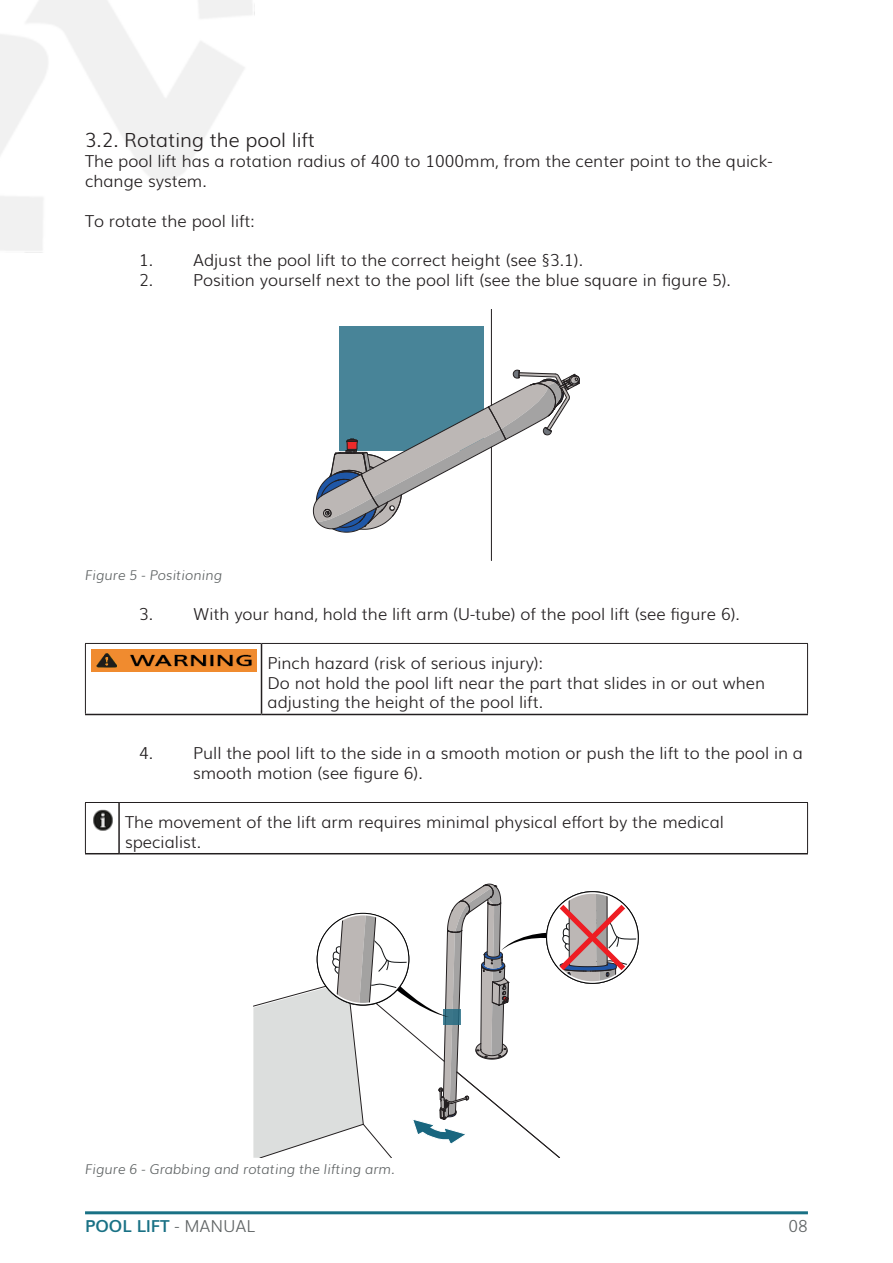
<style>
.page{position:relative;width:893px;height:1263px;background:#fff}
.page>*{position:absolute;margin:0;border:0;box-sizing:border-box;transform-origin:0 0}
.t1{font:300 19.5px "Muli";color:#231f20}
.t2{font:300 16.5px/19.8px "Muli";color:#231f20}
.t3{font:700 16.5px "Muli";color:#197185}
.t4{font:300 16.5px "Muli";color:#606465}
.t5{font:italic 300 13.5px "Muli";color:#606465}
.s1{font-weight:300;color:#606465}
</style>
<div class="page">
<div style="left:339px;top:326px;width:144px;height:125px;background:#488498"></div>
<svg style="left:313px;top:370px;width:267px;height:163px"></svg>
<hr style="left:491px;top:447px;width:1px;height:113px;background:#231f20">
<hr style="left:491px;top:309px;width:1px;height:96px;background:#231f20">
<hr style="left:261px;top:644px;width:1px;height:70px;background:#231f20">
<hr style="left:85px;top:714px;width:176px;height:1px;background:#231f20">
<hr style="left:261px;top:714px;width:547px;height:1px;background:#231f20">
<hr style="left:85px;top:643px;width:176px;height:1px;background:#231f20">
<hr style="left:85px;top:644px;width:1px;height:70px;background:#231f20">
<hr style="left:261px;top:643px;width:547px;height:1px;background:#231f20">
<hr style="left:807px;top:644px;width:1px;height:70px;background:#231f20">
<img style="left:91px;top:649px;width:165px;height:22px">
<hr style="left:118px;top:803px;width:2px;height:50px;background:#231f20">
<hr style="left:85px;top:853px;width:34px;height:1px;background:#231f20">
<hr style="left:119px;top:853px;width:689px;height:1px;background:#231f20">
<hr style="left:85px;top:802px;width:34px;height:1px;background:#231f20">
<hr style="left:85px;top:803px;width:1px;height:50px;background:#231f20">
<hr style="left:119px;top:802px;width:689px;height:1px;background:#231f20">
<hr style="left:807px;top:803px;width:1px;height:50px;background:#231f20">
<img style="left:93px;top:809px;width:20px;height:21px">
<svg style="left:253px;top:883px;width:385px;height:275px"></svg>
<hr style="left:85px;top:1211px;width:723px;height:3px;background:#197185">
<p class="t1" style="left:85px;top:125px;width:231px">3.2. Rotating the pool lift</p>
<p class="t2" style="left:85px;top:150px;width:689px">The pool lift has a rotation radius of 400 to 1000mm, from the center point to the quick&shy;change system.</p>
<p class="t2" style="left:85px;top:209px;width:171px">To rotate the pool lift:</p>
<p class="t2" style="left:139px;top:249px;width:16px">1.</p>
<p class="t2" style="left:193px;top:249px;width:391px">Adjust the pool lift to the correct height (see §3.1).</p>
<p class="t2" style="left:139px;top:269px;width:16px">2.</p>
<p class="t2" style="left:193px;top:269px;width:539px">Position yourself next to the pool lift (see the blue square in figure 5).</p>
<p class="t5" style="left:85px;top:565px;width:139px">Figure 5 - Positioning</p>
<p class="t2" style="left:139px;top:603px;width:16px">3.</p>
<p class="t2" style="left:193px;top:603px;width:548px">With your hand, hold the lift arm (U-tube) of the pool lift (see figure 6).</p>
<p class="t2" style="left:267px;top:652px;width:277px">Pinch hazard (risk of serious injury):</p>
<p class="t2" style="left:267px;top:672px;width:499px">Do not hold the pool lift near the part that slides in or out when adjusting the height of the pool lift.</p>
<p class="t2" style="left:139px;top:742px;width:16px">4.</p>
<p class="t2" style="left:193px;top:742px;width:612px">Pull the pool lift to the side in a smooth motion or push the lift to the pool in a smooth motion (see figure 6).</p>
<p class="t2" style="left:125px;top:811px;width:600px">The movement of the lift arm requires minimal physical effort by the medical specialist.</p>
<p class="t5" style="left:85px;top:1158px;width:311px">Figure 6 - Grabbing and rotating the lifting arm.</p>
<p class="t3" style="left:85px;top:1213px;width:172px">POOL LIFT <span class="s1">- MANUAL</span></p>
<p class="t4" style="left:788px;top:1213px;width:21px">08</p>
</div>
